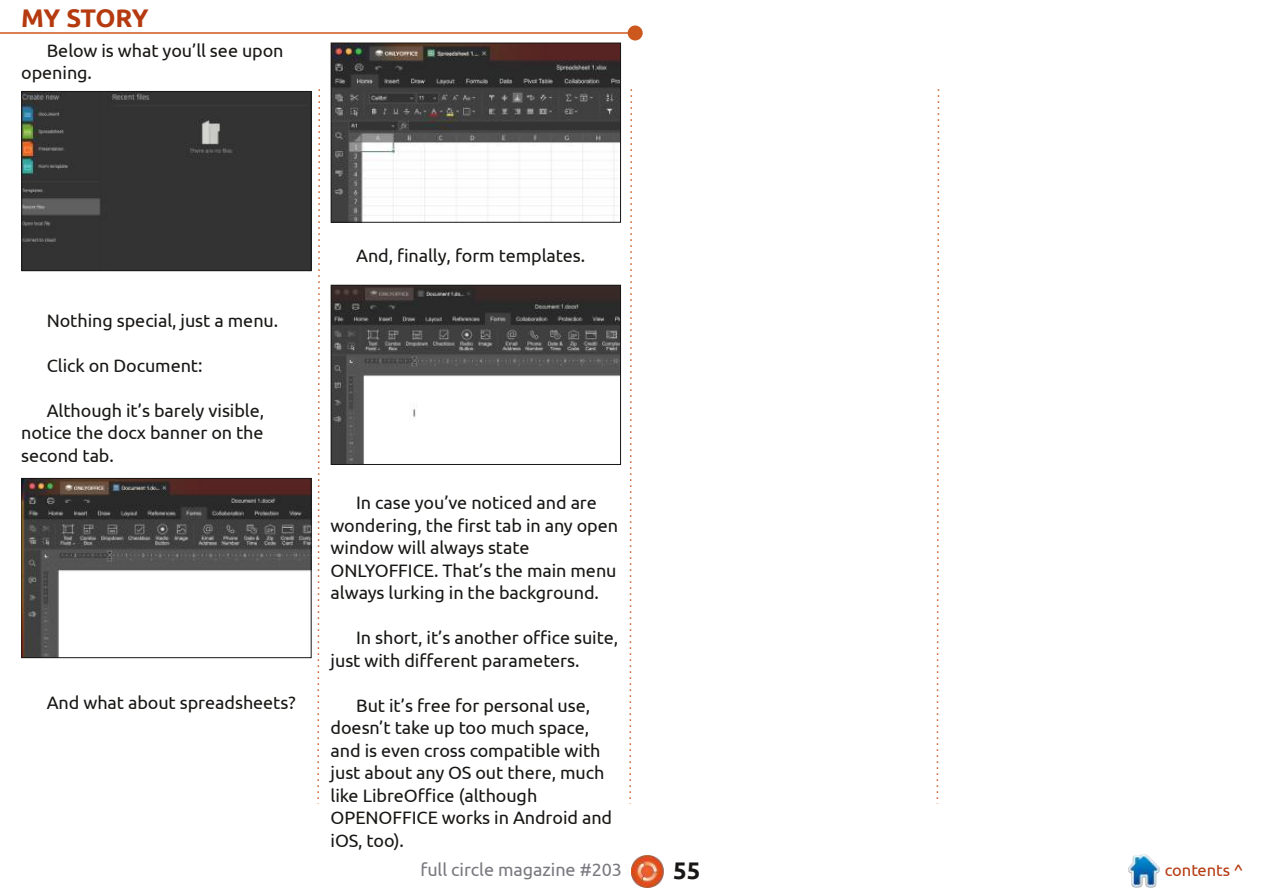
<style>
.page{position:relative;width:1263px;height:893px;background:#fff}
.page>*{position:absolute;margin:0;border:0;box-sizing:border-box;transform-origin:0 0}
.t1{font:700 25.5px "Ubuntu";letter-spacing:-.025em;color:#b53a10}
.t2{font:700 24px "Ubuntu";color:#181715}
.t3{font:18px/22.5px "Ubuntu";letter-spacing:-.005em;color:#181715}
.t4{font:18px "Ubuntu";letter-spacing:-.005em;color:#79797f}
.t5{font:16.5px "Ubuntu";letter-spacing:-.005em;color:#b53a10}
</style>
<div class="page">
<img style="left:631px;top:855px;width:33px;height:33px">
<img style="left:1128px;top:855px;width:32px;height:32px">
<hr style="left:0;top:32px;width:635px;height:2px;background:#cd581e">
<div style="left:628px;top:25px;width:15px;height:15px;background:#cd581e;border-radius:50%"></div>
<svg style="left:629px;top:89px;width:4px;height:715px"></svg>
<svg style="left:317px;top:89px;width:3px;height:715px"></svg>
<svg style="left:936px;top:89px;width:4px;height:715px"></svg>
<img style="left:24px;top:93px;width:285px;height:176px">
<div style="left:22px;top:91px;width:289px;height:180px;border:1px solid #181715"></div>
<img style="left:24px;top:480px;width:285px;height:176px">
<div style="left:22px;top:478px;width:289px;height:180px;border:1px solid #181715"></div>
<img style="left:333px;top:45px;width:285px;height:175px">
<div style="left:331px;top:43px;width:289px;height:179px;border:1px solid #181715"></div>
<img style="left:333px;top:287px;width:285px;height:175px">
<div style="left:331px;top:285px;width:289px;height:179px;border:1px solid #181715"></div>
<h1 class="t1" style="left:21px;top:3px;width:129px">MY STORY</h1>
<p class="t3" style="left:21px;top:39px;width:264px;text-indent:26px">Below is what you’ll see upon opening.</p>
<p class="t3" style="left:47px;top:309px;width:233px">Nothing special, just a menu.</p>
<p class="t3" style="left:47px;top:354px;width:157px">Click on Document:</p>
<p class="t3" style="left:21px;top:399px;width:244px;text-align:justify;text-indent:26px">Although it’s barely visible, notice the docx banner on the second tab.</p>
<p class="t3" style="left:47px;top:691px;width:250px">And what about spreadsheets?</p>
<p class="t3" style="left:356px;top:244px;width:230px">And, finally, form templates.</p>
<p class="t3" style="left:331px;top:491px;width:289px;text-indent:26px">In case you’ve noticed and are wondering, the first tab in any open window will always state<br>ONLYOFFICE. That’s the main menu always lurking in the background.</p>
<p class="t3" style="left:331px;top:626px;width:289px;text-indent:26px">In short, it’s another office suite, just with different parameters.</p>
<p class="t3" style="left:331px;top:694px;width:283px;text-indent:26px">But it’s free for personal use, doesn’t take up too much space, and is even cross compatible with just about any OS out there, much like LibreOffice (although<br>OPENOFFICE works in Android and iOS, too).</p>
<p class="t4" style="left:420px;top:859px;width:203px">full circle magazine #203</p>
<h2 class="t2" style="left:673px;top:857px;width:29px">55</h2>
<p class="t5" style="left:1165px;top:860px;width:80px">contents ^</p>
</div>
